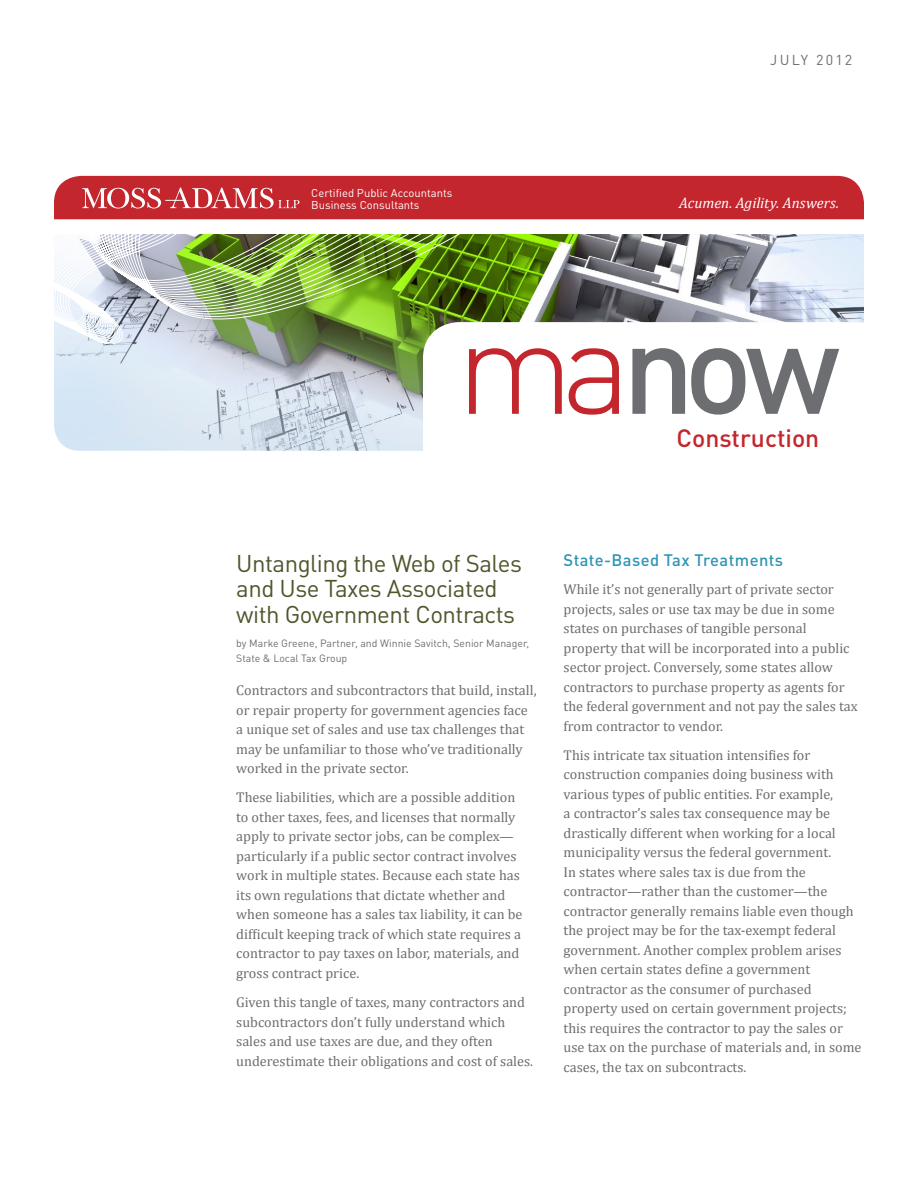
<style>
.page{position:relative;width:918px;height:1188px;background:#fff}
.page>*{position:absolute;margin:0;border:0;box-sizing:border-box;transform-origin:0 0}
.t1{font:500 128.1px "DINOT";color:#6d6e71}
.t2{font:500 24.75px "DINOT";color:#c4262e}
.t3{font:24px/25.5px "DINOT";letter-spacing:-.02em;color:#4e562b}
.t4{font:500 16.5px "DINOT";letter-spacing:.02em;color:#3095b4}
.t5{font:italic 15px "Cambria";color:#fff}
.t6{font:14.25px/19.5px "Cambria";color:#6d6e71}
.t7{font:14.25px "DINOT";letter-spacing:.15em;color:#6d6e71}
.t8{font:11.25px/12px "DINOT";color:#fff}
.t9{font:10.5px/15.3px "DINOT";color:#6d6e71}
.s1{font-weight:300;font-size:134.25px;color:#c4262e}
</style>
<div class="page">
<img style="left:54px;top:234px;width:810px;height:217px">
<img style="left:54px;top:175px;width:524px;height:176px">
<div style="left:428px;top:327px;width:458px;height:151px;background:#fff;border-radius:32px"></div>
<div style="left:423px;top:322px;width:468px;height:161px;border:9px solid #fff;border-radius:32px"></div>
<div style="left:54px;top:176px;width:810px;height:43px;background:#c4262e"></div>
<p class="t8" style="left:311px;top:186px;width:143px">Certified Public Accountants<br>Business Consultants</p>
<p class="t7" style="left:770px;top:51px;width:84px">July 2012</p>
<p class="t5" style="left:679px;top:193px;width:162px">Acumen. Agility. Answers.</p>
<h1 class="t1" style="left:456px;top:286px;width:386px"><span class="s1">ma</span>now</h1>
<h2 class="t2" style="left:677px;top:422px;width:144px">Construction</h2>
<h3 class="t3" style="left:236px;top:550px;width:287px">Untangling the Web of Sales and Use Taxes Associated with Government Contracts</h3>
<p class="t9" style="left:236px;top:635px;width:295px">by Marke Greene, Partner, and Winnie Savitch, Senior Manager,<br>State &amp; Local Tax Group</p>
<p class="t6" style="left:236px;top:681px;width:302px">Contractors and subcontractors that build, install, or repair property for government agencies face a unique set of sales and use tax challenges that may be unfamiliar to those who’ve traditionally worked in the private sector.</p>
<p class="t6" style="left:236px;top:788px;width:288px">These liabilities, which are a possible addition to other taxes, fees, and licenses that normally apply to private sector jobs, can be complex— particularly if a public sector contract involves work in multiple states. Because each state has its own regulations that dictate whether and when someone has a sales tax liability, it can be difficult keeping track of which state requires a contractor to pay taxes on labor, materials, and gross contract price.</p>
<p class="t6" style="left:236px;top:992px;width:298px">Given this tangle of taxes, many contractors and subcontractors don’t fully understand which sales and use taxes are due, and they often underestimate their obligations and cost of sales.</p>
<p class="t4" style="left:564px;top:550px;width:221px">State-Based Tax Treatments</p>
<p class="t6" style="left:564px;top:580px;width:296px">While it’s not generally part of private sector projects, sales or use tax may be due in some states on purchases of tangible personal property that will be incorporated into a public sector project. Conversely, some states allow contractors to purchase property as agents for the federal government and not pay the sales tax from contractor to vendor.</p>
<p class="t6" style="left:564px;top:745px;width:299px">This intricate tax situation intensifies for construction companies doing business with various types of public entities. For example,<br>a contractor’s sales tax consequence may be drastically different when working for a local municipality versus the federal government.<br>In states where sales tax is due from the contractor—rather than the customer—the contractor generally remains liable even though the project may be for the tax-exempt federal government. Another complex problem arises when certain states define a government contractor as the consumer of purchased property used on certain government projects; this requires the contractor to pay the sales or use tax on the purchase of materials and, in some cases, the tax on subcontracts.</p>
</div>
